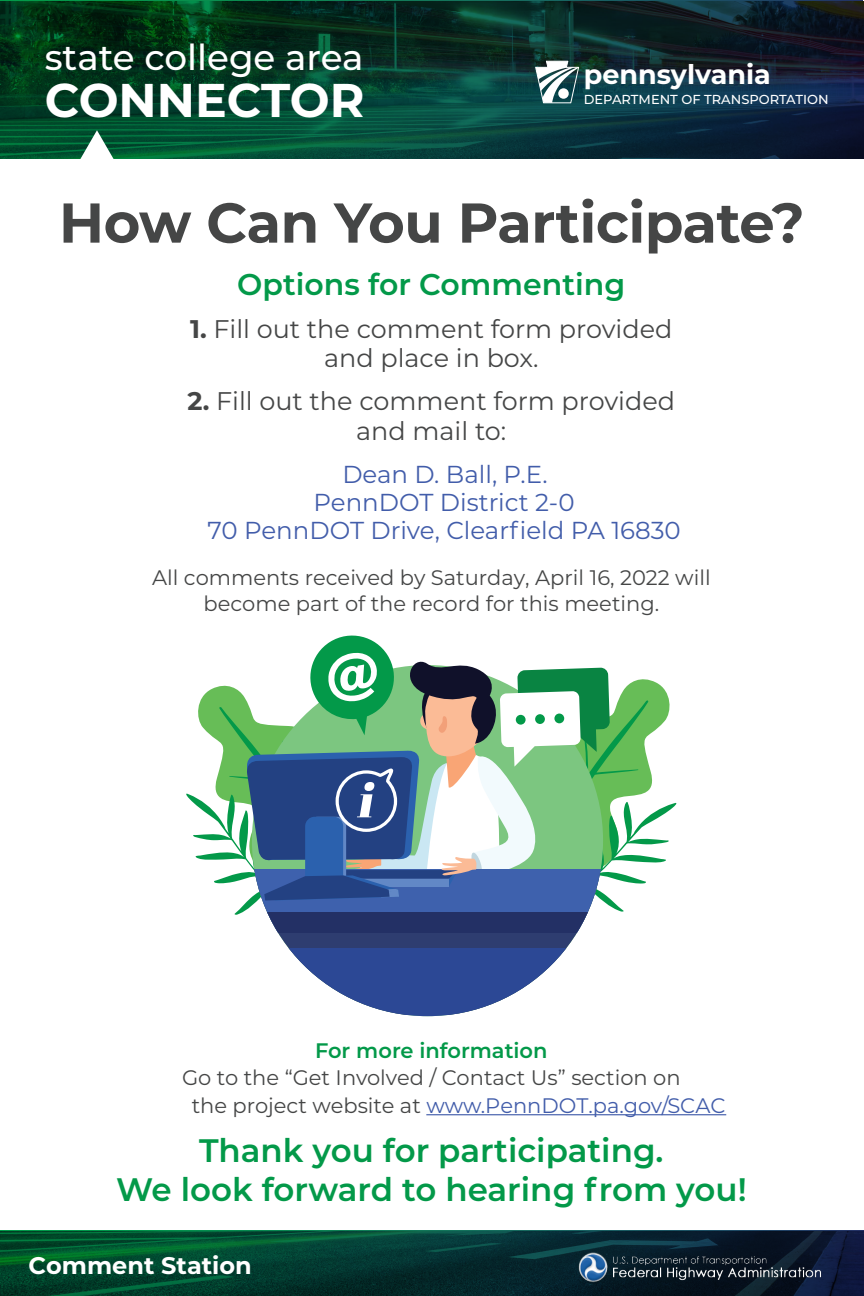
<style>
.page{position:relative;width:864px;height:1296px;background:#fff}
.page>*{position:absolute;margin:0;border:0;box-sizing:border-box;transform-origin:0 0}
.t1{font:700 56px "Montserrat";letter-spacing:-.01em;color:#454646}
.t2{font:700 47.3px "Montserrat";color:#fff}
.t3{font:500 35.7px "Montserrat";color:#fff}
.t4{font:600 32.5px/39px "Montserrat";color:#039949;text-align:center}
.t5{font:600 30px "Montserrat";color:#039949}
.t6{font:700 27px "Montserrat";color:#fff}
.t7{font:25.5px/30px "Montserrat";color:#454646;text-align:center}
.t8{font:24.5px/28px "Montserrat";color:#425daa;text-align:center}
.t9{font:700 24px "Montserrat";color:#fff}
.t10{font:21px/27.5px "Montserrat";color:#454646}
.t11{font:600 21px "Montserrat";color:#039949}
.t12{font:500 13px "Montserrat";color:#fff}
.s1{font-weight:700}
.s2{color:#425daa}
</style>
<div class="page">
<hr style="left:426px;top:1114px;width:300px;height:1px;background:#425daa">
<div style="left:282px;top:940px;width:291px;height:8px;background:#2e3d70"></div>
<svg style="left:288px;top:948px;width:279px;height:68px;fill:#2c4895"></svg>
<svg style="left:186px;top:635px;width:491px;height:305px"></svg>
<svg style="left:0;top:1231px;width:864px;height:65px;background:#043730"></svg>
<img style="left:578px;top:1249px;width:244px;height:36px">
<svg style="left:0;top:1px;width:864px;height:157px;background:#08322c"></svg>
<svg style="left:21px;top:129px;width:487px;height:30px;background:#0c593f"></svg>
<svg style="left:534px;top:59px;width:45px;height:44px"></svg>
<div style="left:558px;top:88px;width:11px;height:11px;background:#fff;border-radius:50%"></div>
<h3 class="t3" style="left:33px;top:30px;width:320px">state col ege area</h3>
<h2 class="t2" style="left:33px;top:65px;width:321px">CONNECTOR</h2>
<h3 class="t3" style="left:45px;top:32px;width:320px">state college area</h3>
<h2 class="t2" style="left:45px;top:66px;width:321px">CONNECTOR</h2>
<p class="t6" style="left:584px;top:55px;width:189px">pennsylvania</p>
<p class="t12" style="left:584px;top:91px;width:246px">DEPARTMENT OF TRANSPORTATION</p>
<p class="t12" style="left:583px;top:89px;width:246px">DEPARTMENT OF TRANSPORTATION</p>
<h1 class="t1" style="left:59px;top:182px;width:747px">How Can You Participate?</h1>
<h3 class="t5" style="left:237px;top:263px;width:389px">Options for Commenting</h3>
<p class="t7" style="left:190px;top:313px;width:484px"><span class="s1">1.</span> Fill out the comment form provided and place in box.</p>
<p class="t7" style="left:188px;top:385px;width:489px"><span class="s1">2.</span> Fill out the comment form provided and mail to:</p>
<p class="t8" style="left:208px;top:459px;width:475px">Dean D. Ball, P.E.<br>PennDOT District 2-0<br>70 PennDOT Drive, Clearfield PA 16830</p>
<p class="t10" style="left:152px;top:563px;width:560px;line-height:26.2px;text-align:center">All comments received by Saturday, April 16, 2022 will become part of the record for this meeting.</p>
<p class="t11" style="left:315px;top:1035px;width:234px">For more information</p>
<p class="t10" style="left:192px;top:1063px;width:535px;text-indent:-10px">Go to the “Get Involved / Contact Us” section on<br>the project website at <span class="s2">www.PennDOT.pa.gov/SCAC</span></p>
<h3 class="t4" style="left:116px;top:1129px;width:632px">Thank you for participating.<br>We look forward to hearing from you!</h3>
<p class="t9" style="left:29px;top:1248px;width:225px">Comment Station</p>
</div>
